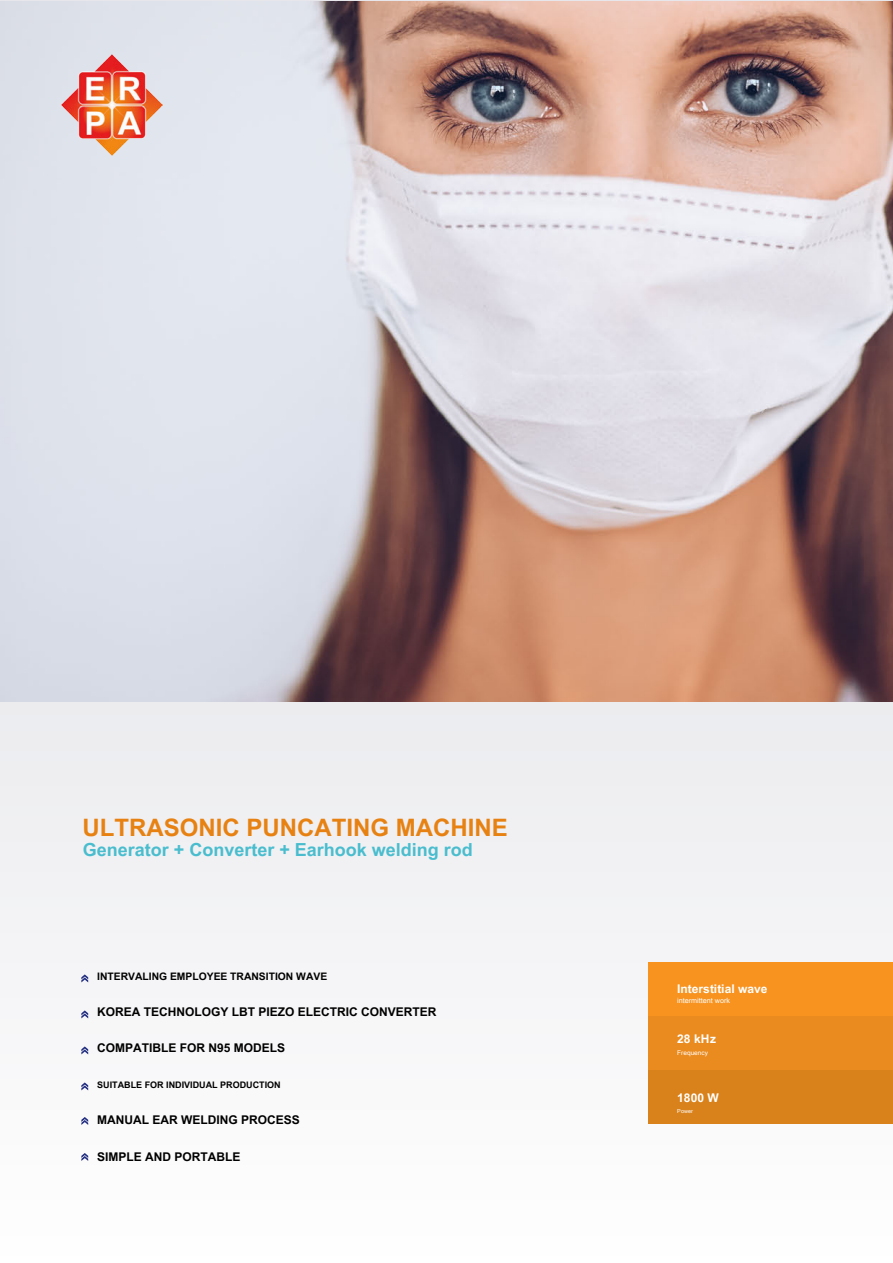
<style>
.page{position:relative;width:893px;height:1263px;background:#f4f4f6}
.page>*{position:absolute;margin:0;border:0;box-sizing:border-box;transform-origin:0 0}
.t1{font:700 24px "Arial Unicode MS";color:#e78212}
.t2{font:700 18px "Arial Unicode MS";color:#49bdce}
.t3{font:700 12px "Arial Unicode MS";color:#000}
.t4{font:700 12px "Arial Unicode MS";color:#fff}
.t5{font:700 10.35px "Arial Unicode MS";color:#000}
.t6{font:700 9px "Arial Unicode MS";color:#000}
.t7{font:7.2px "Arial Unicode MS";color:#fff}
.t8{font:6.45px "Arial Unicode MS";color:#fff}
.t9{font:5.55px "Arial Unicode MS";color:#fff}
</style>
<div class="page">
<img style="left:0;top:2px;width:893px;height:699px">
<img style="left:61px;top:54px;width:101px;height:101px">
<svg style="left:81px;top:1117px;width:7px;height:8px"></svg>
<svg style="left:81px;top:974px;width:7px;height:8px"></svg>
<svg style="left:81px;top:1010px;width:7px;height:8px"></svg>
<svg style="left:81px;top:1046px;width:7px;height:8px"></svg>
<svg style="left:81px;top:1082px;width:7px;height:8px"></svg>
<img style="left:648px;top:962px;width:245px;height:161px">
<svg style="left:81px;top:1153px;width:7px;height:8px"></svg>
<h1 class="t1" style="left:82px;top:810px;width:427px">ULTRASONIC PUNCATING MACHINE</h1>
<h2 class="t2" style="left:83px;top:837px;width:392px">Generator + Converter + Earhook welding rod</h2>
<p class="t5" style="left:97px;top:969px;width:232px">INTERVALING EMPLOYEE TRANSITION WAVE</p>
<p class="t3" style="left:97px;top:1003px;width:341px">KOREA TECHNOLOGY LBT PIEZO ELECTRIC CONVERTER</p>
<p class="t3" style="left:97px;top:1039px;width:190px">COMPATIBLE FOR N95 MODELS</p>
<p class="t6" style="left:97px;top:1078px;width:185px">SUITABLE FOR INDIVIDUAL PRODUCTION</p>
<p class="t3" style="left:97px;top:1111px;width:204px">MANUAL EAR WELDING PROCESS</p>
<p class="t3" style="left:97px;top:1148px;width:145px">SIMPLE AND PORTABLE</p>
<p class="t4" style="left:677px;top:980px;width:92px">Interstitial wave</p>
<p class="t7" style="left:677px;top:996px;width:54px">intermittent work</p>
<p class="t4" style="left:677px;top:1031px;width:40px">28 kHz</p>
<p class="t8" style="left:677px;top:1048px;width:32px">Frequency</p>
<p class="t4" style="left:677px;top:1089px;width:43px">1800 W</p>
<p class="t9" style="left:677px;top:1107px;width:17px">Power</p>
</div>
